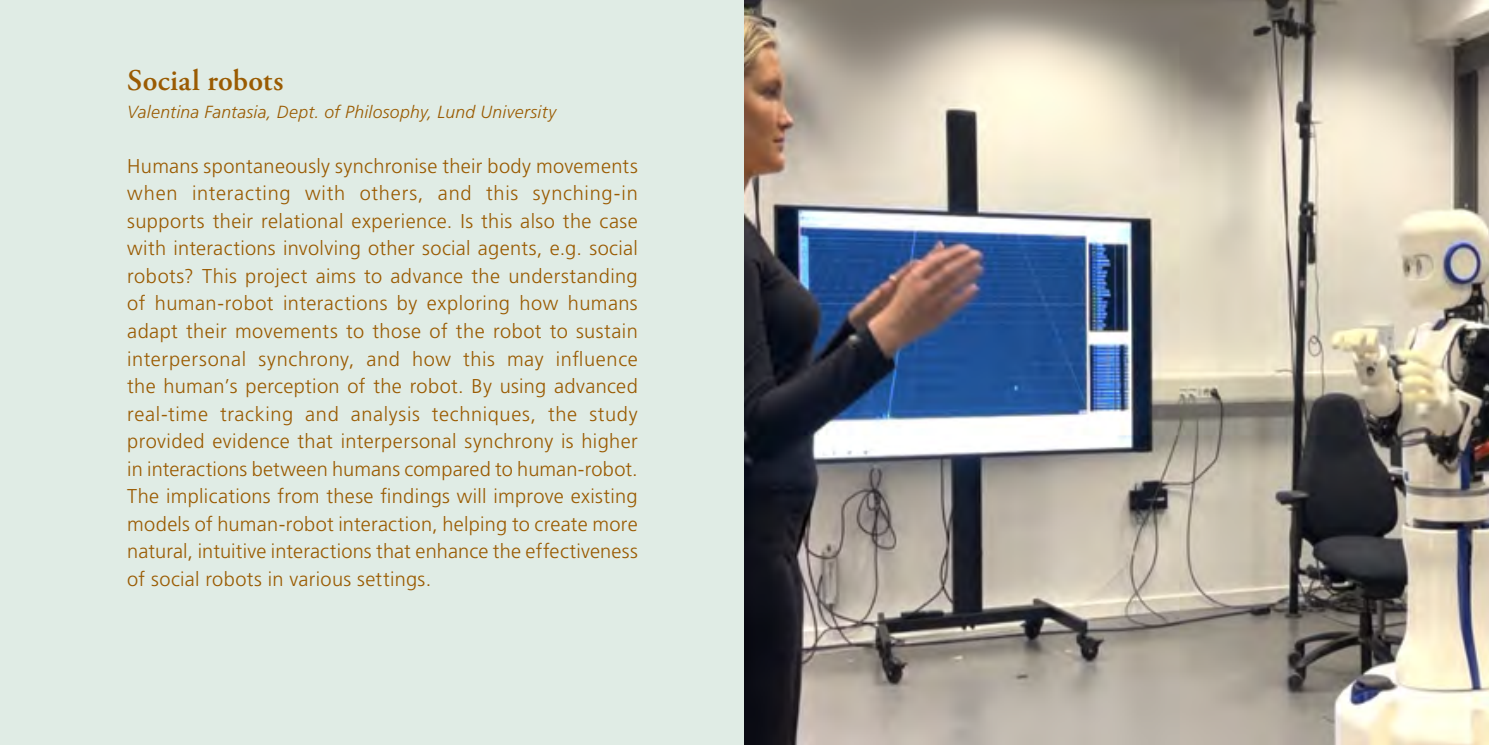
<style>
.page{position:relative;width:1489px;height:745px;background:#fff}
.page>*{position:absolute;margin:0;border:0;box-sizing:border-box;transform-origin:0 0}
.t1{font:600 30px "Adobe Garamond Pro";letter-spacing:.005em;color:#9a5b02}
.t2{font:300 20px/27.5px "Frutiger LT Std";letter-spacing:.015em;color:#9a5b02;text-align:justify}
.t3{font:italic 300 17.5px "Frutiger LT Std";letter-spacing:.02em;color:#9a5b02}
</style>
<div class="page">
<div style="left:0;top:0;width:744px;height:744px;background:#e0ece5"></div>
<img style="left:744px;top:0;width:744px;height:744px">
<h1 class="t1" style="left:127px;top:63px;width:158px">Social robots</h1>
<p class="t3" style="left:127px;top:102px;width:430px">Valentina Fantasia, Dept. of Philosophy, Lund University</p>
<p class="t2" style="left:127px;top:152px;width:512px">Humans spontaneously synchronise their body movements when interacting with others, and this synching-in supports their relational experience. Is this also the case with interactions involving other social agents, e.g. social robots? This project aims to advance the understanding of human-robot interactions by exploring how humans adapt their movements to those of the robot to sustain interpersonal synchrony, and how this may influence the human’s perception of the robot. By using advanced real-time tracking and analysis techniques, the study provided evidence that interpersonal synchrony is higher in interactions between humans compared to human-robot.<br>The implications from these findings will improve existing models of human-robot interaction, helping to create more natural, intuitive interactions that enhance the effectiveness of social robots in various settings.</p>
</div>
